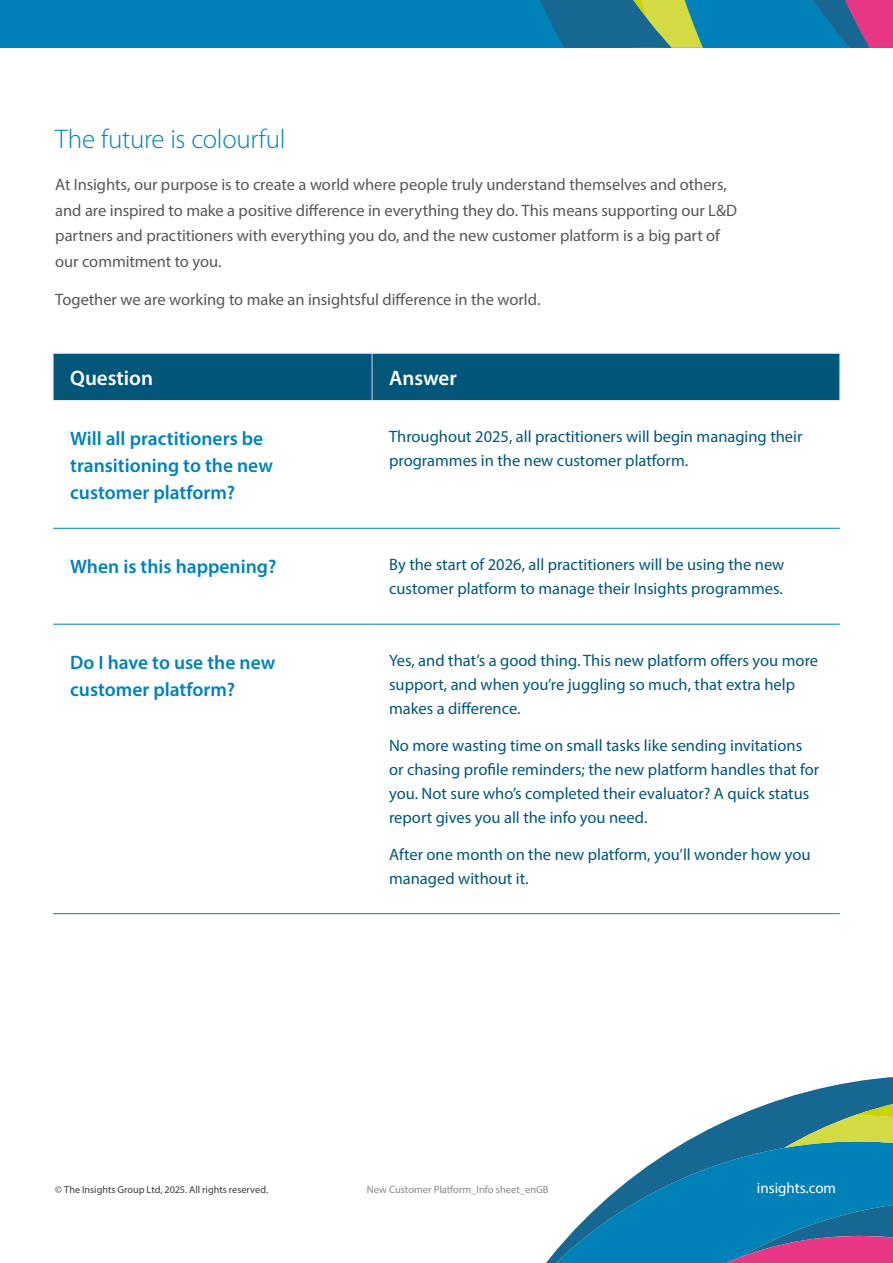
<style>
.page{position:relative;width:893px;height:1263px;background:#fff}
.page>*{position:absolute;margin:0;border:0;box-sizing:border-box;transform-origin:0 0}
.t1{font:300 27px "Myriad Pro";letter-spacing:-.01em;color:#0082b9}
.t2{font:600 21px "Myriad Pro";color:#fff}
.t3{font:600 19.5px/27px "Myriad Pro";color:#0082b9}
.t4{font:16.5px/24px "Myriad Pro";color:#01567a}
.t5{font:16.5px/25.5px "Myriad Pro";letter-spacing:-.005em;color:#575756}
.t6{font:15px "Myriad Pro";color:#fff}
.t7{font:10.5px "Myriad Pro";color:#878787}
.t8{font:10.2px "Myriad Pro";color:#3c3c3b}
</style>
<div class="page">
<div style="left:54px;top:354px;width:785px;height:46px;background:#01567a"></div>
<hr style="left:53px;top:353px;width:319px;height:1px;background:#d1d6e1">
<hr style="left:53px;top:354px;width:1px;height:46px;background:#d1d6e1">
<hr style="left:372px;top:353px;width:468px;height:1px;background:#d1d6e1">
<hr style="left:372px;top:354px;width:1px;height:46px;background:#d1d6e1">
<hr style="left:839px;top:354px;width:1px;height:46px;background:#d1d6e1">
<hr style="left:53px;top:528px;width:319px;height:1px;background:#0082b9">
<hr style="left:372px;top:528px;width:468px;height:1px;background:#0082b9">
<hr style="left:53px;top:624px;width:319px;height:1px;background:#0082b9">
<hr style="left:372px;top:624px;width:468px;height:1px;background:#0082b9">
<hr style="left:53px;top:913px;width:319px;height:1px;background:#0082b9">
<hr style="left:372px;top:913px;width:468px;height:1px;background:#0082b9">
<svg style="left:546px;top:1217px;width:41px;height:46px"></svg>
<svg style="left:587px;top:1077px;width:306px;height:186px"></svg>
<div style="left:0;top:0;width:893px;height:48px;background:#0082b9"></div>
<svg style="left:540px;top:0;width:353px;height:48px"></svg>
<h1 class="t1" style="left:55px;top:123px;width:232px">The future is colourful</h1>
<p class="t5" style="left:55px;top:172px;width:683px">At Insights, our purpose is to create a world where people truly understand themselves and others, and are inspired to make a positive difference in everything they do. This means supporting our L&amp;D partners and practitioners with everything you do, and the new customer platform is a big part of our commitment to you.</p>
<p class="t5" style="left:55px;top:287px;width:487px">Together we are working to make an insightsful difference in the world.</p>
<p class="t2" style="left:70px;top:364px;width:85px">Question</p>
<p class="t2" style="left:389px;top:364px;width:69px">Answer</p>
<p class="t3" style="left:70px;top:424px;width:204px">Will all practitioners be transitioning to the new customer platform?</p>
<p class="t4" style="left:389px;top:424px;width:415px">Throughout 2025, all practitioners will begin managing their programmes in the new customer platform.</p>
<p class="t3" style="left:70px;top:552px;width:208px">When is this happening?</p>
<p class="t4" style="left:389px;top:553px;width:397px">By the start of 2026, all practitioners will be using the new customer platform to manage their Insights programmes.</p>
<p class="t3" style="left:70px;top:648px;width:207px">Do I have to use the new customer platform?</p>
<p class="t4" style="left:389px;top:648px;width:431px">Yes, and that’s a good thing. This new platform offers you more support, and when you’re juggling so much, that extra help makes a difference.</p>
<p class="t4" style="left:389px;top:733px;width:432px">No more wasting time on small tasks like sending invitations or chasing profile reminders; the new platform handles that for you. Not sure who’s completed their evaluator? A quick status report gives you all the info you need.</p>
<p class="t4" style="left:389px;top:842px;width:423px">After one month on the new platform, you’ll wonder how you managed without it.</p>
<p class="t8" style="left:55px;top:1183px;width:215px">© The Insights Group Ltd, 2025. All rights reserved.</p>
<p class="t7" style="left:367px;top:1183px;width:183px">New Customer Platform_Info sheet_enGB</p>
<p class="t6" style="left:757px;top:1179px;width:81px">insights.com</p>
</div>
